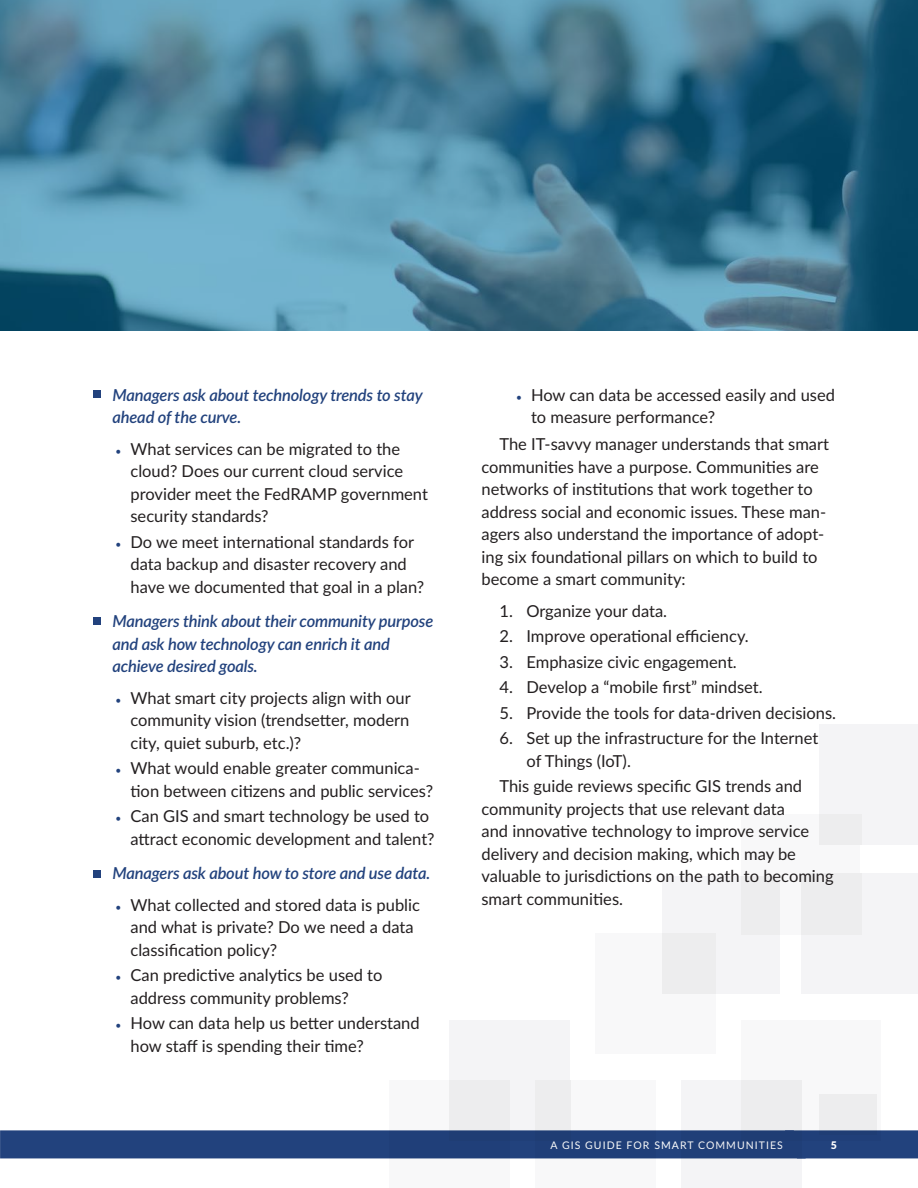
<style>
.page{position:relative;width:918px;height:1188px;background:#fff}
.page>*{position:absolute;margin:0;border:0;box-sizing:border-box;transform-origin:0 0}
.t{font:16.5px/22.5px "Lato";color:#231f20}
.hc{font:italic 600 16.5px/22.5px "Lato";letter-spacing:-.01em;color:#22427d}
.t1{font:10.5px "Lato";letter-spacing:.1em;color:#fff}
.t2{font:900 10.5px "Lato";color:#fff}
.s1{font-family:"Minion Pro";font-size:15px;color:#22427d}
</style>
<div class="page">
<div style="left:0;top:1130px;width:918px;height:28px;background:#22427d"></div>
<div style="left:595px;top:933px;width:121px;height:121px;background:#f2f3f4"></div>
<div style="left:662px;top:876px;width:118px;height:118px;background:#f4f4f6"></div>
<div style="left:820px;top:724px;width:98px;height:121px;background:#f4f4f6"></div>
<div style="left:741px;top:814px;width:119px;height:121px;background:#f2f3f4"></div>
<div style="left:801px;top:873px;width:117px;height:121px;background:#f4f4f6"></div>
<div style="left:450px;top:1020px;width:120px;height:121px;background:#f4f4f6"></div>
<svg style="left:389px;top:1080px;width:121px;height:79px"></svg>
<svg style="left:535px;top:1080px;width:121px;height:79px"></svg>
<svg style="left:681px;top:1080px;width:120px;height:108px;fill:#f4f4f6"></svg>
<div style="left:741px;top:1020px;width:139px;height:121px;background:#f2f3f4"></div>
<svg style="left:450px;top:1080px;width:60px;height:61px"></svg>
<svg style="left:535px;top:1080px;width:35px;height:61px"></svg>
<svg style="left:741px;top:1130px;width:60px;height:11px"></svg>
<svg style="left:820px;top:1130px;width:57px;height:5px"></svg>
<div style="left:662px;top:933px;width:54px;height:61px;background:#ededee"></div>
<div style="left:741px;top:876px;width:39px;height:59px;background:#ededee"></div>
<div style="left:801px;top:873px;width:61px;height:62px;background:#ededee"></div>
<div style="left:820px;top:814px;width:42px;height:31px;background:#ededee"></div>
<svg style="left:0;top:0;width:918px;height:331px"></svg>
<div style="left:93px;top:390px;width:7px;height:8px;background:#22427d"></div>
<div style="left:93px;top:617px;width:7px;height:8px;background:#22427d"></div>
<div style="left:93px;top:870px;width:7px;height:7px;background:#22427d"></div>
<p class="hc" style="left:112px;top:383px;width:312px">Managers ask about technology trends to stay ahead of the curve.</p>
<p class="t" style="left:130px;top:437px;width:299px;text-indent:-15px"><span class="s1">•</span> What services can be migrated to the cloud? Does our current cloud service provider meet the FedRAMP government security standards?</p>
<p class="t" style="left:130px;top:530px;width:295px;text-indent:-15px"><span class="s1">•</span> Do we meet international standards for data backup and disaster recovery and have we documented that goal in a plan?</p>
<p class="hc" style="left:112px;top:609px;width:322px">Managers think about their community purpose and ask how technology can enrich it and achieve desired goals.</p>
<p class="t" style="left:130px;top:686px;width:282px;text-align:justify;text-indent:-15px"><span class="s1">•</span> What smart city projects align with our community vision (trendsetter, modern city, quiet suburb, etc.)?</p>
<p class="t" style="left:130px;top:756px;width:304px;text-indent:-15px"><span class="s1">•</span> What would enable greater communica&shy;tion between citizens and public services?</p>
<p class="t" style="left:130px;top:804px;width:306px;text-indent:-15px"><span class="s1">•</span> Can GIS and smart technology be used to attract economic development and talent?</p>
<p class="hc" style="left:112px;top:861px;width:319px">Managers ask about how to store and use data.</p>
<p class="t" style="left:130px;top:893px;width:291px;text-indent:-15px"><span class="s1">•</span> What collected and stored data is public and what is private? Do we need a data classification policy?</p>
<p class="t" style="left:130px;top:963px;width:254px;text-indent:-15px"><span class="s1">•</span> Can predictive analytics be used to address community problems?</p>
<p class="t" style="left:130px;top:1011px;width:291px;text-indent:-15px"><span class="s1">•</span> How can data help us better understand how staff is spending their time?</p>
<p class="t" style="left:531px;top:383px;width:306px;text-indent:-15px"><span class="s1">•</span> How can data be accessed easily and used to measure performance?</p>
<p class="t" style="left:482px;top:432px;width:349px;text-indent:18px">The IT-savvy manager understands that smart communities have a purpose. Communities are networks of institutions that work together to address social and economic issues. These man&shy;agers also understand the importance of adopt&shy;ing six foundational pillars on which to build to become a smart community:</p>
<p class="t" style="left:500px;top:599px;width:169px">1. Organize your data.</p>
<p class="t" style="left:500px;top:624px;width:251px">2. Improve operational efficiency.</p>
<p class="t" style="left:500px;top:650px;width:239px">3. Emphasize civic engagement.</p>
<p class="t" style="left:500px;top:675px;width:265px">4. Develop a “mobile first” mindset.</p>
<p class="t" style="left:500px;top:701px;width:338px">5. Provide the tools for data-driven decisions.</p>
<p class="t" style="left:526px;top:726px;width:293px;text-indent:-27px">6. Set up the infrastructure for the Internet of Things (IoT).</p>
<p class="t" style="left:482px;top:774px;width:354px;text-indent:18px">This guide reviews specific GIS trends and community projects that use relevant data<br>and innovative technology to improve service delivery and decision making, which may be valuable to jurisdictions on the path to becoming smart communities.</p>
<p class="t1" style="left:551px;top:1137px;width:234px">A GIS GUIDE FOR SMART COMMUNITIES</p>
<p class="t2" style="left:831px;top:1137px;width:8px">5</p>
</div>
